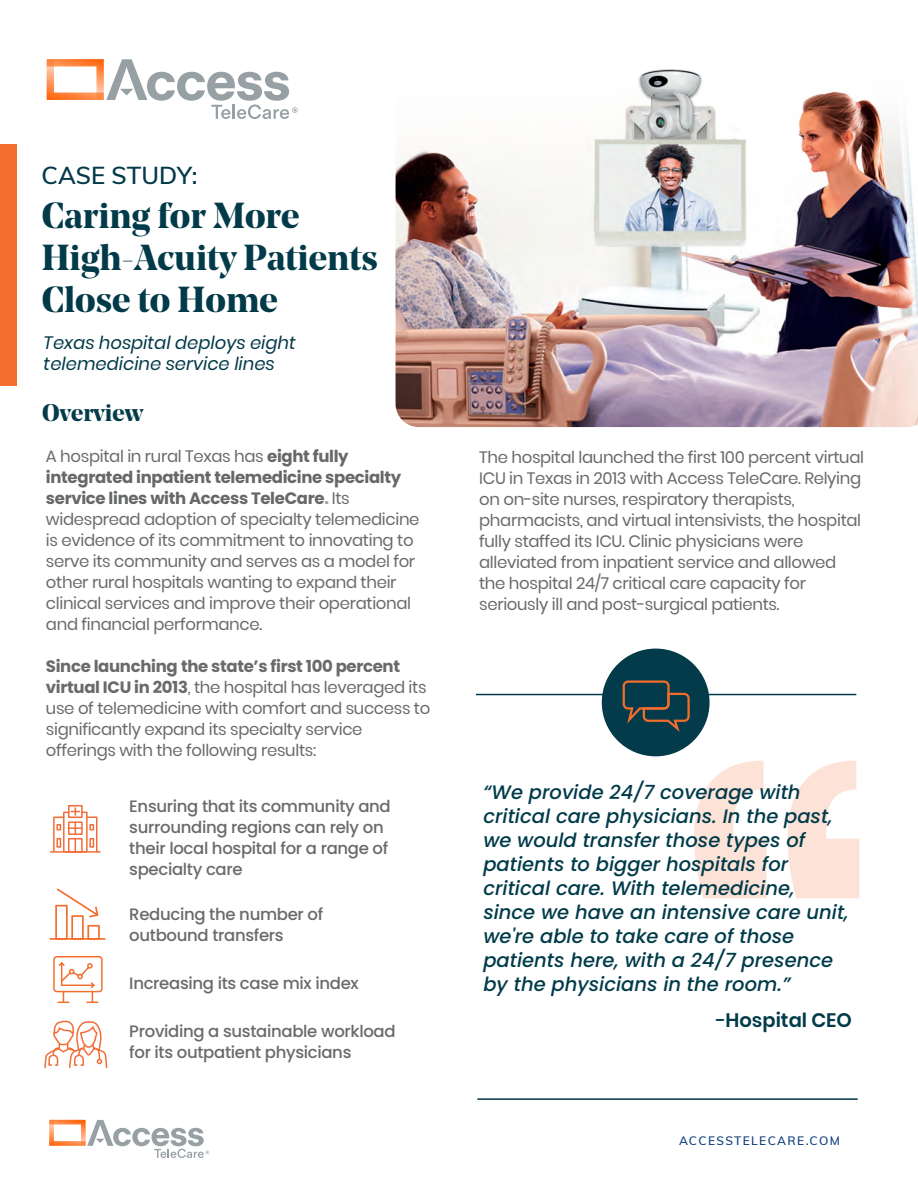
<style>
.page{position:relative;width:918px;height:1188px;background:#fff}
.page>*{position:absolute;margin:0;border:0;box-sizing:border-box;transform-origin:0 0}
.t1{font:700 36px/42px "Noe Display";color:#023a49}
.t2{font:600 24px "Muli";color:#023a49}
.t3{font:700 24px "Noe Display";color:#033b4a}
.t4{font:italic 500 19.5px/24px "Poppins";color:#013b4a}
.t5{font:600 19.5px "Poppins";color:#013b4a}
.t6{font:italic 18px/21.6px "Poppins";color:#023a49}
.t7{font:16.5px/21px "Poppins";letter-spacing:-.02em;color:#696a6b}
.t8{font:500 16.5px/21px "Poppins";letter-spacing:-.02em;color:#696a6b}
.t9{font:600 12px "Muli";letter-spacing:.115em;color:#16447f}
.s1{font-weight:700;color:#666868}
.s2{font-weight:700;color:#97a0a4}
.s3{font-weight:700}
.s4{font-weight:500;font-style:italic}
</style>
<div class="page">
<div style="left:0;top:145px;width:16px;height:241px;background:#f36d2c"></div>
<img style="left:396px;top:69px;width:522px;height:358px">
<hr style="left:476px;top:694px;width:380px;height:1px;background:#033b4a">
<hr style="left:477px;top:1098px;width:381px;height:2px;background:#033b4a">
<div style="left:603px;top:649px;width:106px;height:107px;background:#033b4a;border-radius:50%"></div>
<div style="left:602px;top:649px;width:108px;height:107px;border:2px solid #033b4a;border-radius:50%"></div>
<svg style="left:47px;top:59px;width:251px;height:60px"></svg>
<svg style="left:49px;top:1120px;width:160px;height:38px"></svg>
<svg style="left:694px;top:761px;width:165px;height:137px"></svg>
<svg style="left:53px;top:956px;width:50px;height:47px"></svg>
<svg style="left:44px;top:1020px;width:64px;height:49px"></svg>
<hr style="left:50px;top:938px;width:56px;height:2px;background:#f36d2c">
<svg style="left:55px;top:888px;width:45px;height:52px"></svg>
<hr style="left:51px;top:851px;width:49px;height:2px;background:#f26e38">
<div style="left:68px;top:805px;width:15px;height:13px;border:2px solid #f26e38"></div>
<svg style="left:52px;top:807px;width:46px;height:46px"></svg>
<svg style="left:622px;top:680px;width:68px;height:52px"></svg>
<h2 class="t2" style="left:42px;top:158px;width:158px">CASE STUDY:</h2>
<h1 class="t1" style="left:42px;top:194px;width:338px">Caring for More<br>High-Acuity Patients<br>Close to Home</h1>
<p class="t6" style="left:44px;top:332px;width:254px">Texas hospital deploys eight telemedicine service lines</p>
<h2 class="t3" style="left:42px;top:398px;width:103px">Overview</h2>
<p class="t7" style="left:46px;top:446px;width:375px">A hospital in rural Texas has <span class="s1">eight fully integrated inpatient telemedicine specialty service lines with Access TeleCare</span><span class="s2">.</span> Its widespread adoption of specialty telemedicine is evidence of its commitment to innovating to serve its community and serves as a model for other rural hospitals wanting to expand their clinical services and improve their operational and financial performance.</p>
<p class="t7" style="left:46px;top:656px;width:386px"><span class="s3">Since launching the state’s first 100 percent virtual ICU in 2013</span>, the hospital has leveraged its use of telemedicine with comfort and success to significantly expand its specialty service offerings with the following results:</p>
<p class="t8" style="left:129px;top:796px;width:263px">Ensuring that its community and surrounding regions can rely on their local hospital for a range of specialty care</p>
<p class="t8" style="left:129px;top:904px;width:195px">Reducing the number of outbound transfers</p>
<p class="t8" style="left:129px;top:973px;width:231px">Increasing its case mix index</p>
<p class="t8" style="left:129px;top:1021px;width:268px">Providing a sustainable workload for its outpatient physicians</p>
<p class="t7" style="left:479px;top:447px;width:386px">The hospital launched the first 100 percent virtual ICU in Texas in 2013 with Access TeleCare. Relying on on-site nurses, respiratory therapists, pharmacists, and virtual intensivists, the hospital fully staffed its ICU. Clinic physicians were alleviated from inpatient service and allowed the hospital 24/7 critical care capacity for seriously ill and post-surgical patients.</p>
<p class="t4" style="left:483px;top:780px;width:367px">“We provide 24/7 coverage with critical care physicians. In the past, we would transfer those types of patients to bigger hospitals for critical care. With telemedicine, since we have an intensive care unit, we're able to take care of those patients here, with a 24/7 presence by the physicians in the room.”</p>
<p class="t5" style="left:714px;top:1009px;width:139px"><span class="s4">-</span>Hospital CEO</p>
<p class="t9" style="left:679px;top:1132px;width:162px">ACCESSTELECARE.COM</p>
</div>
